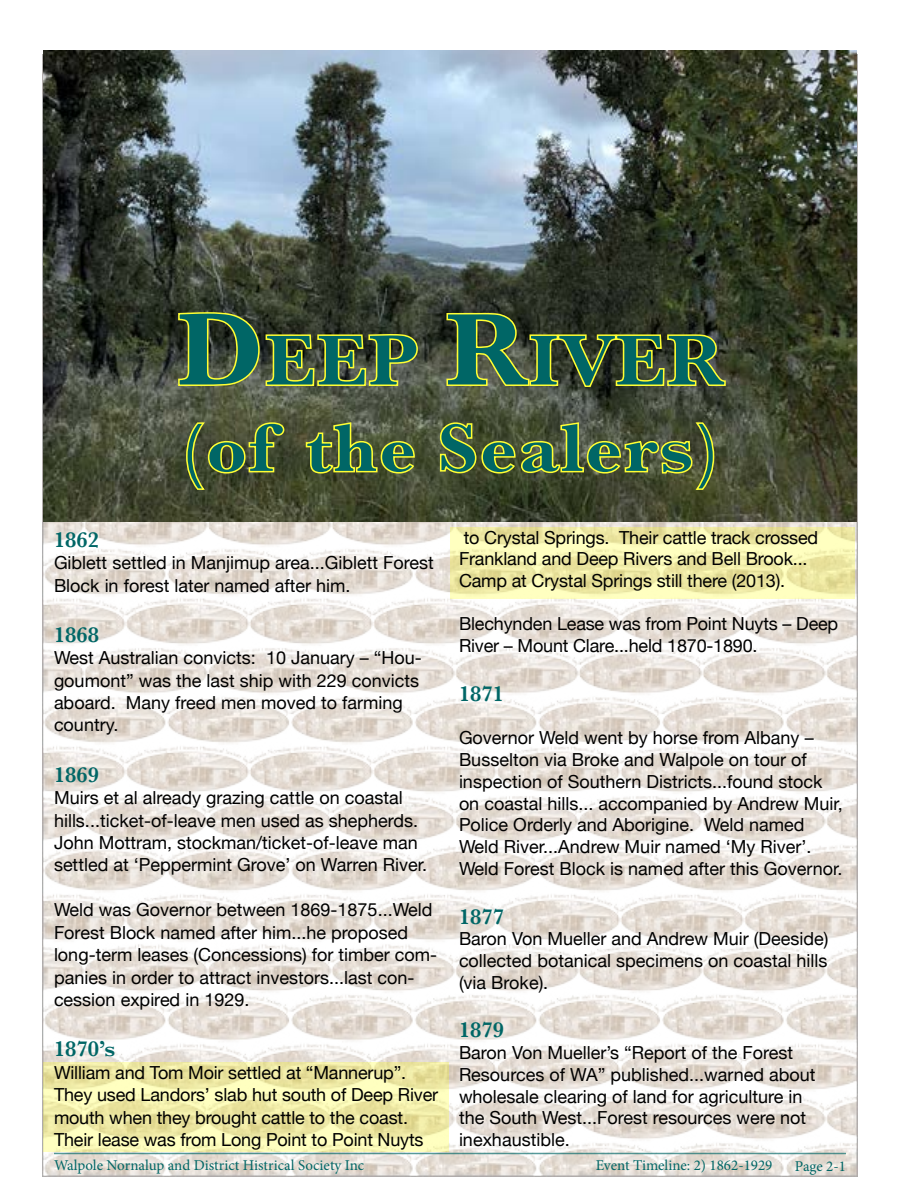
<style>
.page{position:relative;width:900px;height:1200px;background:#fff}
.page>*{position:absolute;margin:0;border:0;box-sizing:border-box;transform-origin:0 0}
.t1{font:700 75.6px "Baskerville";color:#066}
.t2{font:700 72px "Baskerville";letter-spacing:.01em;color:#066}
.t3{font:600 22.5px "Baskerville";color:#066}
.t4{font:18px/21.8px "Helvetica Neue";color:#000}
.t5{font:15px "Minion Pro";color:#066}
.s1{font-size:108px}
</style>
<div class="page">
<img style="left:43px;top:54px;width:814px;height:1122px">
<hr style="left:54px;top:1153px;width:792px;height:1px;background:#066">
<svg style="left:44px;top:1063px;width:405px;height:89px;background:#f1eeab"></svg>
<svg style="left:451px;top:527px;width:404px;height:72px;background:#f1edaa"></svg>
<img style="left:43px;top:50px;width:813px;height:472px">
<svg style="left:177px;top:311px;width:242px;height:76px;background:#4f5534"></svg>
<svg style="left:446px;top:312px;width:281px;height:76px;background:#4b4f2e"></svg>
<svg style="left:185px;top:422px;width:100px;height:69px;background:#585e32"></svg>
<svg style="left:305px;top:421px;width:111px;height:53px;background:#646a37"></svg>
<svg style="left:439px;top:421px;width:276px;height:70px;background:#5a6136"></svg>
<h1 class="t1" style="left:176px;top:308px;width:550px"><span class="s1">D</span>EEP <span class="s1">R</span>IVER</h1>
<h2 class="t2" style="left:180px;top:398px;width:542px">(of the Sealers)</h2>
<p class="t3" style="left:54px;top:524px;width:46px">1862</p>
<p class="t4" style="left:54px;top:552px;width:381px;line-height:22.5px">Giblett settled in Manjimup area...Giblett Forest<br>Block in forest later named after him.</p>
<p class="t3" style="left:54px;top:619px;width:46px">1868</p>
<p class="t4" style="left:54px;top:648px;width:369px;line-height:22.5px">West Australian convicts: 10 January – “Hou&shy;goumont” was the last ship with 229 convicts aboard. Many freed men moved to farming country.</p>
<p class="t3" style="left:54px;top:759px;width:46px">1869</p>
<p class="t4" style="left:54px;top:788px;width:375px;line-height:22.5px">Muirs et al already grazing cattle on coastal hills...ticket-of-leave men used as shepherds.<br>John Mottram, stockman/ticket-of-leave man settled at ‘Peppermint Grove’ on Warren River.</p>
<p class="t4" style="left:54px;top:900px;width:385px;line-height:22.5px">Weld was Governor between 1869-1875...Weld Forest Block named after him...he proposed long-term leases (Concessions) for timber com&shy;panies in order to attract investors...last con&shy;cession expired in 1929.</p>
<p class="t3" style="left:54px;top:1033px;width:63px">1870’s</p>
<p class="t4" style="left:54px;top:1062px;width:386px;line-height:22.5px">William and Tom Moir settled at “Mannerup”.<br>They used Landors’ slab hut south of Deep River mouth when they brought cattle to the coast.<br>Their lease was from Long Point to Point Nuyts</p>
<p class="t4" style="left:459px;top:527px;width:361px">to Crystal Springs. Their cattle track crossed<br>Frankland and Deep Rivers and Bell Brook...<br>Camp at Crystal Springs still there (2013).</p>
<p class="t4" style="left:459px;top:614px;width:381px">Blechynden Lease was from Point Nuyts – Deep<br>River – Mount Clare...held 1870-1890.</p>
<p class="t3" style="left:459px;top:678px;width:46px">1871</p>
<p class="t4" style="left:459px;top:728px;width:385px">Governor Weld went by horse from Albany – Busselton via Broke and Walpole on tour of inspection of Southern Districts...found stock on coastal hills... accompanied by Andrew Muir, Police Orderly and Aborigine. Weld named Weld River...Andrew Muir named ‘My River’.<br>Weld Forest Block is named after this Governor.</p>
<p class="t3" style="left:459px;top:900px;width:46px">1877</p>
<p class="t4" style="left:459px;top:929px;width:371px;text-align:justify">Baron Von Mueller and Andrew Muir (Deeside) collected botanical specimens on coastal hills (via Broke).</p>
<p class="t3" style="left:459px;top:1014px;width:46px">1879</p>
<p class="t4" style="left:459px;top:1043px;width:358px">Baron Von Mueller’s “Report of the Forest Resources of WA” published...warned about wholesale clearing of land for agriculture in the South West...Forest resources were not inexhaustible.</p>
<p class="t5" style="left:54px;top:1155px;width:312px">Walpole Nornalup and District Histrical Society Inc</p>
<p class="t5" style="left:596px;top:1155px;width:178px">Event Timeline: 2) 1862-1929</p>
<p class="t5" style="left:795px;top:1156px;width:53px">Page 2-1</p>
</div>
